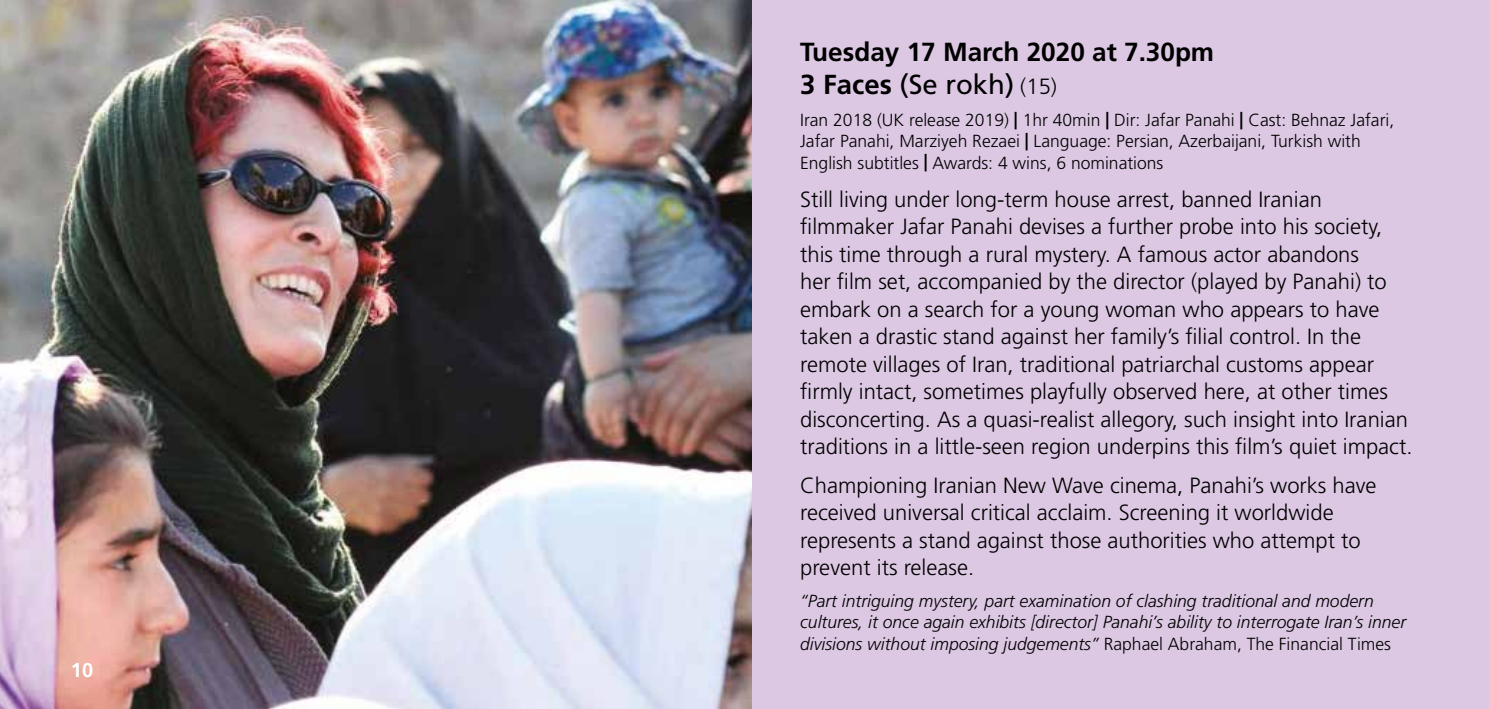
<style>
.page{position:relative;width:1489px;height:709px;background:#fff}
.page>*{position:absolute;margin:0;border:0;box-sizing:border-box;transform-origin:0 0}
.t1{font:27.5px "Frutiger";color:#000}
.t2{font:700 26px "Frutiger";color:#000}
.t3{font:300 22px/27.5px "Frutiger";color:#000}
.t4{font:700 20px "Frutiger";color:#fff}
.t5{font:italic 300 17.5px/21.2px "Frutiger";color:#000}
.t6{font:300 17.5px/21.2px "Frutiger";color:#000}
.s1{font-weight:700}
.s2{font-weight:300;font-size:22px}
.s3{font-style:normal}
</style>
<div class="page">
<div style="left:0;top:0;width:1488px;height:709px;background:#dcc8e3"></div>
<img style="left:0;top:0;width:751px;height:709px">
<p class="t4" style="left:71px;top:658px;width:24px">10</p>
<p class="t2" style="left:800px;top:36px;width:415px">Tuesday 17 March 2020 at 7.30pm</p>
<p class="t1" style="left:800px;top:68px;width:258px"><span class="s1">3 Faces</span> (Se rokh) <span class="s2">(15)</span></p>
<p class="t6" style="left:800px;top:110px;width:595px">Iran 2018 (UK release 2019) <span class="s1">|</span> 1hr 40min <span class="s1">|</span> Dir: Jafar Panahi <span class="s1">|</span> Cast: Behnaz Jafari,<br>Jafar Panahi, Marziyeh Rezaei <span class="s1">|</span> Language: Persian, Azerbaijani, Turkish with<br>English subtitles <span class="s1">|</span> Awards: 4 wins, 6 nominations</p>
<p class="t3" style="left:800px;top:186px;width:614px">Still living under long-term house arrest, banned Iranian filmmaker Jafar Panahi devises a further probe into his society, this time through a rural mystery. A famous actor abandons<br>her film set, accompanied by the director (played by Panahi) to embark on a search for a young woman who appears to have taken a drastic stand against her family’s filial control. In the remote villages of Iran, traditional patriarchal customs appear firmly intact, sometimes playfully observed here, at other times disconcerting. As a quasi-realist allegory, such insight into Iranian traditions in a little-seen region underpins this film’s quiet impact.</p>
<p class="t3" style="left:800px;top:471px;width:578px">Championing Iranian New Wave cinema, Panahi’s works have received universal critical acclaim. Screening it worldwide represents a stand against those authorities who attempt to prevent its release.</p>
<p class="t5" style="left:800px;top:590px;width:607px">“Part intriguing mystery, part examination of clashing traditional and modern cultures, it once again exhibits [director] Panahi’s ability to interrogate Iran’s inner divisions without imposing judgements” <span class="s3">Raphael Abraham, The Financial Times</span></p>
</div>
